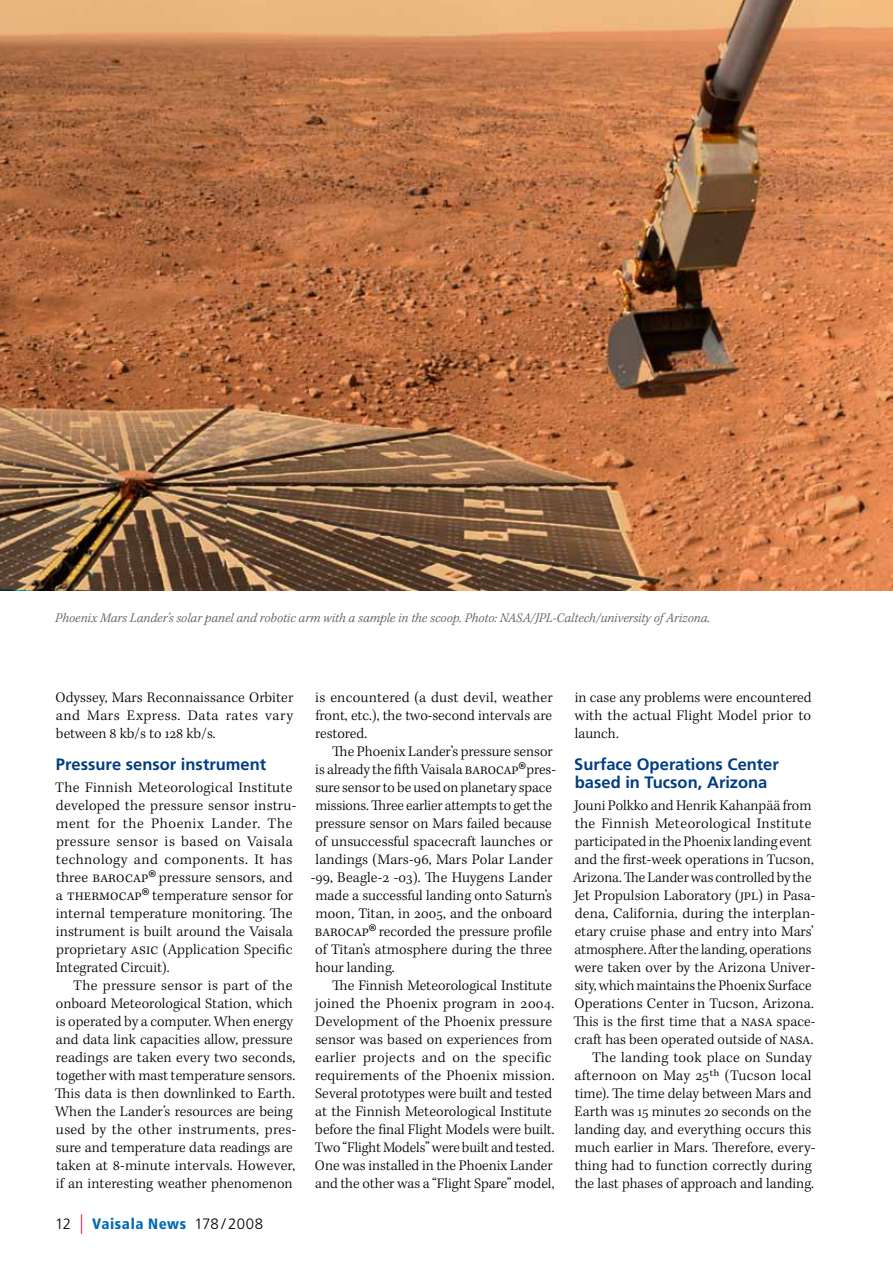
<style>
.page{position:relative;width:893px;height:1263px;background:#fff}
.page>*{position:absolute;margin:0;border:0;box-sizing:border-box;transform-origin:0 0}
.t1{font:700 16.5px/18px "Frutiger LT Std";color:#003d80}
.t2{font:300 15px/18px "Kepler Std";letter-spacing:.005em;color:#000;text-align:justify}
.t3{font:300 15px "Kepler Std";letter-spacing:.03em;color:#000}
.t4{font:900 condensed 15px "Frutiger LT Std";letter-spacing:.04em;color:#006ab5}
.t5{font:italic 300 13.5px "Kepler Std";color:#575656}
.s1{font-size:32.4px}
.s2{font-weight:300;font-stretch:normal;color:#000}
.s3{font-weight:300;font-size:19.5px;color:#e51346}
</style>
<div class="page">
<img style="left:0;top:0;width:893px;height:591px">
<p class="t5" style="left:55px;top:610px;width:656px">Phoenix Mars Lander’s solar panel and robotic arm with a sample in the scoop. Photo: NASA/JPL-Caltech/university of Arizona.</p>
<p class="t2" style="left:56px;top:689px;width:239px">Odyssey, Mars Reconnaissance Orbiter and Mars Express. Data rates vary between 8 kb/s to 128 kb/s.</p>
<p class="t1" style="left:56px;top:755px;width:212px">Pressure sensor instrument</p>
<p class="t2" style="left:55px;top:779px;width:243px;text-align:left">The Finnish Meteorological Institute developed the pressure sensor instru&shy;ment for the Phoenix Lander. The pressure sensor is based on Vaisala technology and components. It has three BAROCAP<span class="s1">®</span> pressure sensors, and a THERMOCAP<span class="s1">®</span> temperature sensor for internal temperature monitoring. The instrument is built around the Vaisala proprietary ASIC (Application Specific Integrated Circuit).</p>
<p class="t2" style="left:55px;top:977px;width:243px;text-align:left;text-indent:18px">The pressure sensor is part of the onboard Meteorological Station, which is operated by a computer. When energy and data link capacities allow, pressure readings are taken every two seconds, together with mast temperature sensors.<br>This data is then downlinked to Earth.<br>When the Lander’s resources are being used by the other instruments, pres&shy;sure and temperature data readings are taken at 8-minute intervals. However, if an interesting weather phenomenon</p>
<p class="t4" style="left:55px;top:1215px;width:209px"><span class="s2">12</span> <span class="s3">|</span> Vaisala News <span class="s2">178 / 2008</span></p>
<p class="t2" style="left:315px;top:689px;width:239px">is encountered (a dust devil, weather front, etc.), the two-second intervals are restored.</p>
<p class="t2" style="left:332px;top:743px;width:222px">The Phoenix Lander’s pressure sensor</p>
<p class="t2" style="left:315px;top:761px;width:242px">is already the fifth Vaisala BAROCAP<span class="s1">®</span> pres-</p>
<p class="t2" style="left:315px;top:779px;width:238px">sure sensor to be used on planetary space</p>
<p class="t2" style="left:315px;top:797px;width:238px">missions. Three earlier attempts to get the</p>
<p class="t2" style="left:315px;top:815px;width:238px">pressure sensor on Mars failed because</p>
<p class="t2" style="left:315px;top:833px;width:239px">of unsuccessful spacecraft launches or</p>
<p class="t2" style="left:315px;top:851px;width:239px">landings (Mars-96, Mars Polar Lander</p>
<p class="t2" style="left:311px;top:869px;width:243px">-99, Beagle-2 -03). The Huygens Lander</p>
<p class="t2" style="left:315px;top:887px;width:238px">made a successful landing onto Saturn’s</p>
<p class="t2" style="left:315px;top:905px;width:238px">moon, Titan, in 2005, and the onboard</p>
<p class="t2" style="left:315px;top:923px;width:239px">BAROCAP<span class="s1">®</span> recorded the pressure profile</p>
<p class="t2" style="left:315px;top:941px;width:238px">of Titan’s atmosphere during the three</p>
<p class="t2" style="left:315px;top:959px;width:81px">hour landing.</p>
<p class="t2" style="left:332px;top:977px;width:221px">The Finnish Meteorological Institute</p>
<p class="t2" style="left:315px;top:995px;width:241px">joined the Phoenix program in 2004.</p>
<p class="t2" style="left:315px;top:1013px;width:238px">Development of the Phoenix pressure</p>
<p class="t2" style="left:315px;top:1031px;width:238px">sensor was based on experiences from</p>
<p class="t3" style="left:315px;top:1049px;width:238px">earlier projects and on the specific</p>
<p class="t2" style="left:315px;top:1067px;width:241px">requirements of the Phoenix mission.</p>
<p class="t2" style="left:315px;top:1085px;width:238px">Several prototypes were built and tested</p>
<p class="t2" style="left:315px;top:1103px;width:238px">at the Finnish Meteorological Institute</p>
<p class="t2" style="left:315px;top:1121px;width:241px">before the final Flight Models were built.</p>
<p class="t2" style="left:315px;top:1139px;width:241px">Two “Flight Models” were built and tested.</p>
<p class="t2" style="left:315px;top:1157px;width:239px">One was installed in the Phoenix Lander</p>
<p class="t2" style="left:315px;top:1175px;width:241px">and the other was a “Flight Spare” model,</p>
<p class="t2" style="left:574px;top:689px;width:239px">in case any problems were encountered with the actual Flight Model prior to launch.</p>
<p class="t1" style="left:574px;top:755px;width:206px">Surface Operations Center based in Tucson, Arizona</p>
<p class="t2" style="left:573px;top:797px;width:244px;text-align:right">Jouni Polkko and Henrik Kahanpää from the Finnish Meteorological Institute participated in the Phoenix landing event and the first-week operations in Tucson, Arizona. The Lander was controlled by the Jet Propulsion Laboratory (JPL) in Pasa&shy;dena, California, during the interplan&shy;etary cruise phase and entry into Mars’ atmosphere. After the landing, operations were taken over by the Arizona Univer&shy;sity, which maintains the Phoenix Surface Operations Center in Tucson, Arizona.<br>This is the first time that a NASA space&shy;craft has been operated outside of NASA.<br>The landing took place on Sunday afternoon on May 25th (Tucson local time). The time delay between Mars and Earth was 15 minutes 20 seconds on the landing day, and everything occurs this much earlier in Mars. Therefore, every&shy;thing had to function correctly during the last phases of approach and landing.</p>
</div>
